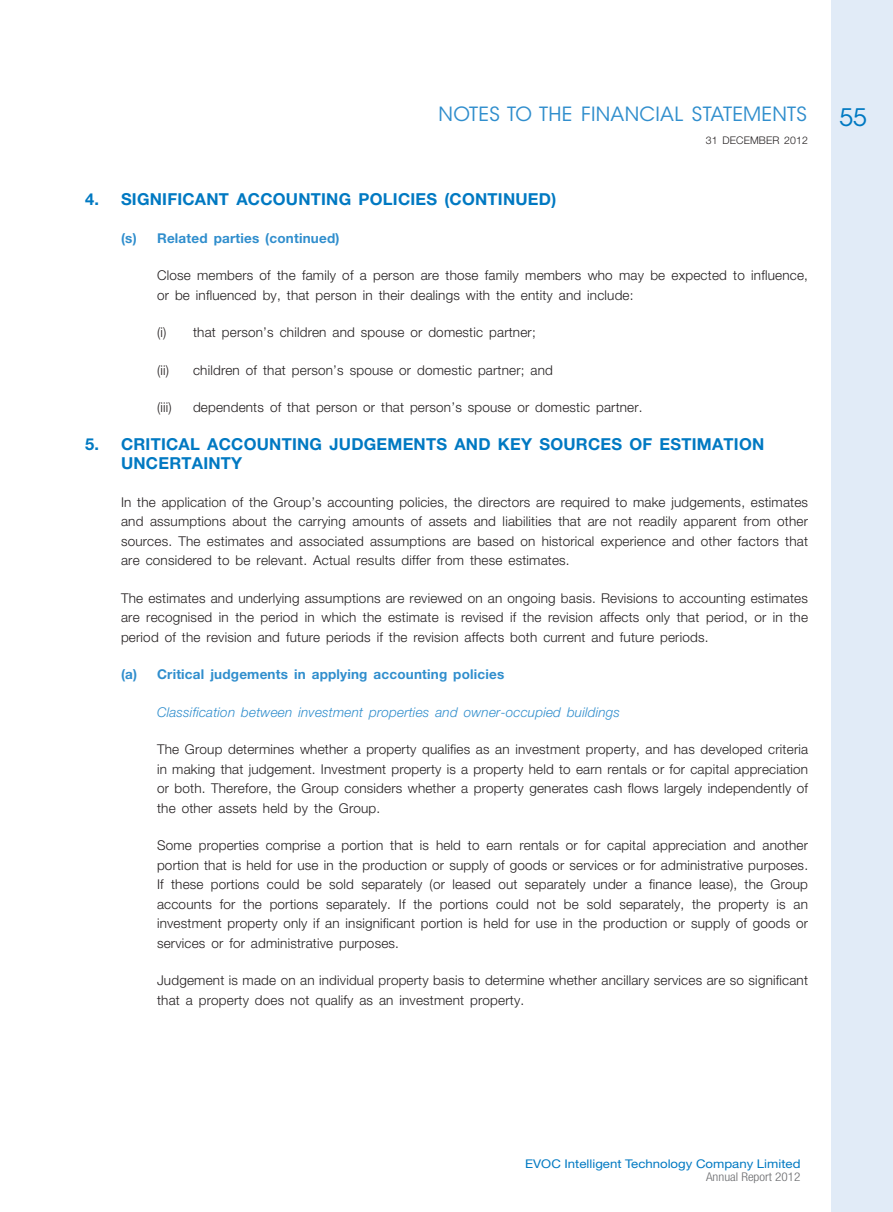
<style>
.page{position:relative;width:893px;height:1212px;background:#fff}
.page>*{position:absolute;margin:0;border:0;box-sizing:border-box;transform-origin:0 0}
.t1{font:24px "ITC Avant Garde Std";color:#0079c2}
.t2{font:19.5px "ITC Avant Garde Std";letter-spacing:.015em;color:#308ecd}
._03_H1{font:700 16.5px/19.5px "Helvetica Neue LT Std";letter-spacing:.015em;color:#0079c2}
._13_____P4{font:300 13.5px/19.5px "Helvetica Neue LT Std";letter-spacing:.015em;color:#231f20}
._12___P2{font:300 13.5px/19.5px "Helvetica Neue LT Std";letter-spacing:.015em;color:#231f20;text-align:justify}
._09_______IN4{font:300 13.5px "Helvetica Neue LT Std";letter-spacing:.015em;color:#231f20}
._04___H2{font:700 13.5px "Helvetica Neue LT Std";letter-spacing:.015em;color:#308ecd}
._06_______H4{font:italic 300 13.5px "Helvetica Neue LT Std";letter-spacing:.015em;color:#308ecd}
.t3{font:12px "Helvetica Neue LT Std";color:#0079c2;scale:1.1 1}
.t4{font:300 condensed 12px "Helvetica Neue LT Std";color:#6c6d70;scale:1.1 1}
.t5{font:300 10.5px "Helvetica Neue LT Std";letter-spacing:.015em;color:#231f20}
</style>
<div class="page">
<div style="left:831px;top:0;width:62px;height:1212px;background:#e1ebf7"></div>
<h2 class="t2" style="left:439px;top:103px;width:370px">NOTES TO THE FINANCIAL STATEMENTS</h2>
<h1 class="t1" style="left:839px;top:103px;width:29px">55</h1>
<p class="t5" style="left:706px;top:134px;width:104px">31 DECEMBER 2012</p>
<p class="_03_H1" style="left:85px;top:189px;width:473px">4. SIGNIFICANT ACCOUNTING POLICIES (CONTINUED)</p>
<p class="_04___H2" style="left:121px;top:229px;width:220px">(s) Related parties (continued)</p>
<p class="_13_____P4" style="left:157px;top:265px;width:652px">Close members of the family of a person are those family members who may be expected to influence, or be influenced by, that person in their dealings with the entity and include:</p>
<p class="_09_______IN4" style="left:157px;top:324px;width:380px">(i) that person’s children and spouse or domestic partner;</p>
<p class="_09_______IN4" style="left:157px;top:361px;width:397px">(ii) children of that person’s spouse or domestic partner; and</p>
<p class="_09_______IN4" style="left:157px;top:399px;width:16px">(iii)</p>
<p class="_09_______IN4" style="left:193px;top:399px;width:451px">dependents of that person or that person’s spouse or domestic partner.</p>
<p class="_03_H1" style="left:121px;top:434px;width:645px;text-indent:-36px">5. CRITICAL ACCOUNTING JUDGEMENTS AND KEY SOURCES OF ESTIMATION<br>UNCERTAINTY</p>
<p class="_12___P2" style="left:121px;top:492px;width:689px">In the application of the Group’s accounting policies, the directors are required to make judgements, estimates and assumptions about the carrying amounts of assets and liabilities that are not readily apparent from other sources. The estimates and associated assumptions are based on historical experience and other factors that are considered to be relevant. Actual results differ from these estimates.</p>
<p class="_12___P2" style="left:121px;top:588px;width:688px">The estimates and underlying assumptions are reviewed on an ongoing basis. Revisions to accounting estimates are recognised in the period in which the estimate is revised if the revision affects only that period, or in the period of the revision and future periods if the revision affects both current and future periods.</p>
<p class="_04___H2" style="left:121px;top:666px;width:385px">(a) Critical judgements in applying accounting policies</p>
<p class="_06_______H4" style="left:157px;top:704px;width:464px">Classification between investment properties and owner-occupied buildings</p>
<p class="_13_____P4" style="left:157px;top:739px;width:653px;text-align:justify">The Group determines whether a property qualifies as an investment property, and has developed criteria in making that judgement. Investment property is a property held to earn rentals or for capital appreciation or both. Therefore, the Group considers whether a property generates cash flows largely independently of the other assets held by the Group.</p>
<p class="_13_____P4" style="left:157px;top:835px;width:652px;text-align:justify">Some properties comprise a portion that is held to earn rentals or for capital appreciation and another portion that is held for use in the production or supply of goods or services or for administrative purposes.<br>If these portions could be sold separately (or leased out separately under a finance lease), the Group accounts for the portions separately. If the portions could not be sold separately, the property is an investment property only if an insignificant portion is held for use in the production or supply of goods or services or for administrative purposes.</p>
<p class="_13_____P4" style="left:157px;top:970px;width:652px">Judgement is made on an individual property basis to determine whether ancillary services are so significant that a property does not qualify as an investment property.</p>
<p class="t3" style="left:525px;top:1156px;width:252px">EVOC Intelligent Technology Company Limited</p>
<p class="t4" style="left:706px;top:1170px;width:87px">Annual Report 2012</p>
</div>
